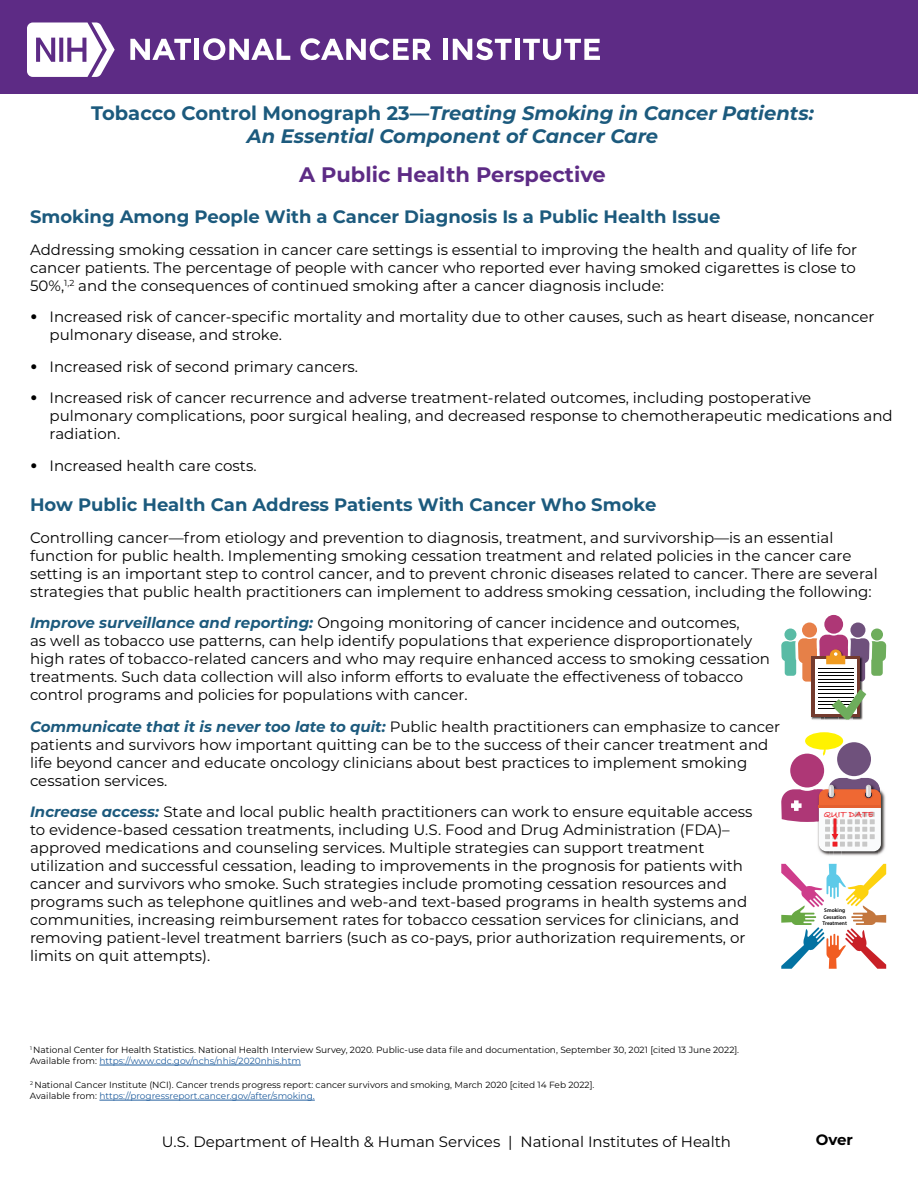
<style>
.page{position:relative;width:918px;height:1188px;background:#fff}
.page>*{position:absolute;margin:0;border:0;box-sizing:border-box;transform-origin:0 0}
.t1{font:700 21px "Montserrat";color:#5d2b85}
.t2{font:italic 700 19.5px/23.4px "Montserrat";color:#1c5a7d;text-align:center}
.t3{font:700 18px "Montserrat";color:#1c5a7d}
.body_text{font:15px/18px "Montserrat";color:#000}
.Text{font:15px/18px "Montserrat";color:#000}
.body_text-2{font:700 15px "Montserrat";color:#000}
.t4{font:700 9.6px "Bradley Hand ITCTT";color:#ed1d24}
.Footnote{font:9px/10.8px "Montserrat";color:#000}
.t5{font:600 5.4px/6.6px "Myriad Pro";color:#000;text-align:center}
.s1{font-style:normal}
.s2{font-family:"Arial";font-weight:900}
.s3{font-weight:700;font-style:italic;color:#1c5a7d}
.s4{color:#215e9e}
</style>
<div class="page">
<div style="left:0;top:0;width:918px;height:94px;background:#5d2b85"></div>
<svg style="left:130px;top:39px;width:61px;height:21px"></svg>
<div style="left:194px;top:39px;width:5px;height:21px;background:#fff"></div>
<svg style="left:203px;top:38px;width:87px;height:22px"></svg>
<svg style="left:300px;top:38px;width:131px;height:22px"></svg>
<div style="left:443px;top:39px;width:5px;height:21px;background:#fff"></div>
<svg style="left:453px;top:38px;width:59px;height:22px"></svg>
<div style="left:515px;top:39px;width:5px;height:21px;background:#fff"></div>
<svg style="left:523px;top:39px;width:77px;height:21px"></svg>
<svg style="left:27px;top:22px;width:88px;height:55px"></svg>
<div style="left:871px;top:629px;width:12px;height:12px;background:#6ead5c;border-radius:50%"></div>
<div style="left:850px;top:623px;width:15px;height:15px;background:#6f517c;border-radius:50%"></div>
<div style="left:784px;top:629px;width:12px;height:12px;background:#59bba5;border-radius:50%"></div>
<div style="left:802px;top:623px;width:15px;height:15px;background:#e78049;border-radius:50%"></div>
<div style="left:824px;top:615px;width:19px;height:19px;background:#ae3776;border-radius:50%"></div>
<svg style="left:781px;top:635px;width:105px;height:85px"></svg>
<div style="left:837px;top:742px;width:34px;height:34px;background:#6f517c;border-radius:50%"></div>
<div style="left:790px;top:754px;width:34px;height:34px;background:#ae3776;border-radius:50%"></div>
<div style="left:805px;top:732px;width:38px;height:18px;background:#fff200;border-radius:50%"></div>
<svg style="left:823px;top:749px;width:3px;height:7px"></svg>
<img style="left:833px;top:851px;width:8px;height:5px">
<img style="left:878px;top:851px;width:5px;height:4px">
<img style="left:829px;top:851px;width:4px;height:5px">
<img style="left:841px;top:851px;width:4px;height:5px">
<img style="left:845px;top:851px;width:33px;height:5px">
<img style="left:820px;top:851px;width:9px;height:5px">
<svg style="left:781px;top:778px;width:105px;height:73px"></svg>
<svg style="left:781px;top:864px;width:105px;height:105px"></svg>
<hr style="left:99px;top:1065px;width:202px;height:1px;background:#215e9e">
<hr style="left:99px;top:1100px;width:216px;height:1px;background:#215e9e">
<h1 class="t2" style="left:91px;top:100px;width:724px"><span class="s1">Tobacco Control Monograph 23—</span>Treating Smoking in Cancer Patients:<br>An Essential Component of Cancer Care</h1>
<h2 class="t1" style="left:299px;top:160px;width:308px">A Public Health Perspective</h2>
<h3 class="t3" style="left:30px;top:204px;width:692px">Smoking Among People With a Cancer Diagnosis Is a Public Health Issue</h3>
<p class="body_text" style="left:30px;top:240px;width:829px;text-align:justify">Addressing smoking cessation in cancer care settings is essential to improving the health and quality of life for cancer patients. The percentage of people with cancer who reported ever having smoked cigarettes is close to 50%,<sup>1,2</sup> and the consequences of continued smoking after a cancer diagnosis include:</p>
<p class="body_text" style="left:50px;top:308px;width:827px;text-indent:-20px"><span class="s2">•</span> Increased risk of cancer-specific mortality and mortality due to other causes, such as heart disease, noncancer pulmonary disease, and stroke.</p>
<p class="body_text" style="left:30px;top:357px;width:330px"><span class="s2">•</span> Increased risk of second primary cancers.</p>
<p class="body_text" style="left:50px;top:389px;width:845px;text-indent:-20px"><span class="s2">•</span> Increased risk of cancer recurrence and adverse treatment-related outcomes, including postoperative pulmonary complications, poor surgical healing, and decreased response to chemotherapeutic medications and radiation.</p>
<p class="body_text" style="left:30px;top:456px;width:228px"><span class="s2">•</span> Increased health care costs.</p>
<h3 class="t3" style="left:30px;top:492px;width:628px">How Public Health Can Address Patients With Cancer Who Smoke</h3>
<p class="body_text" style="left:30px;top:528px;width:849px">Controlling cancer—from etiology and prevention to diagnosis, treatment, and survivorship—is an essential function for public health. Implementing smoking cessation treatment and related policies in the cancer care setting is an important step to control cancer, and to prevent chronic diseases related to cancer. There are several strategies that public health practitioners can implement to address smoking cessation, including the following:</p>
<p class="body_text" style="left:30px;top:614px;width:742px"><span class="s3">Improve surveillance and reporting:</span> Ongoing monitoring of cancer incidence and outcomes,<br>as well as tobacco use patterns, can help identify populations that experience disproportionately high rates of tobacco-related cancers and who may require enhanced access to smoking cessation treatments. Such data collection will also inform efforts to evaluate the effectiveness of tobacco control programs and policies for populations with cancer.</p>
<p class="Text" style="left:30px;top:717px;width:752px"><span class="s3">Communicate that it is never too late to quit:</span> Public health practitioners can emphasize to cancer patients and survivors how important quitting can be to the success of their cancer treatment and life beyond cancer and educate oncology clinicians about best practices to implement smoking cessation services.</p>
<p class="body_text" style="left:30px;top:803px;width:724px"><span class="s3">Increase access:</span> State and local public health practitioners can work to ensure equitable access</p>
<p class="t4" style="left:824px;top:807px;width:52px">QUIT DATE</p>
<p class="body_text" style="left:30px;top:821px;width:719px">to evidence-based cessation treatments, including U.S. Food and Drug Administration (FDA)– approved medications and counseling services. Multiple strategies can support treatment utilization and successful cessation, leading to improvements in the prognosis for patients with cancer and survivors who smoke. Such strategies include promoting cessation resources and programs such as telephone quitlines and web-and text-based programs in health systems and communities, increasing reimbursement rates for tobacco cessation services for clinicians, and removing patient-level treatment barriers (such as co-pays, prior authorization requirements, or limits on quit attempts).</p>
<p class="t5" style="left:823px;top:907px;width:26px">Smoking<br>Cessation<br>Treatment</p>
<p class="Footnote" style="left:30px;top:1044px;width:711px"><sup>1</sup> National Center for Health Statistics. National Health Interview Survey, 2020. Public-use data file and documentation, September 30, 2021 [cited 13 June 2022].<br>Available from: <span class="s4">https://www.cdc.gov/nchs/nhis/2020nhis.htm</span></p>
<p class="Footnote" style="left:30px;top:1080px;width:566px"><sup>2</sup> National Cancer Institute (NCI). Cancer trends progress report: cancer survivors and smoking, March 2020 [cited 14 Feb 2022].<br>Available from: <span class="s4">https://progressreport.cancer.gov/after/smoking.</span></p>
<h2 class="body_text" style="left:162px;top:1132px;width:571px">U.S. Department of Health &amp; Human Services | National Institutes of Health</h2>
<p class="body_text-2" style="left:816px;top:1129px;width:39px">Over</p>
</div>
